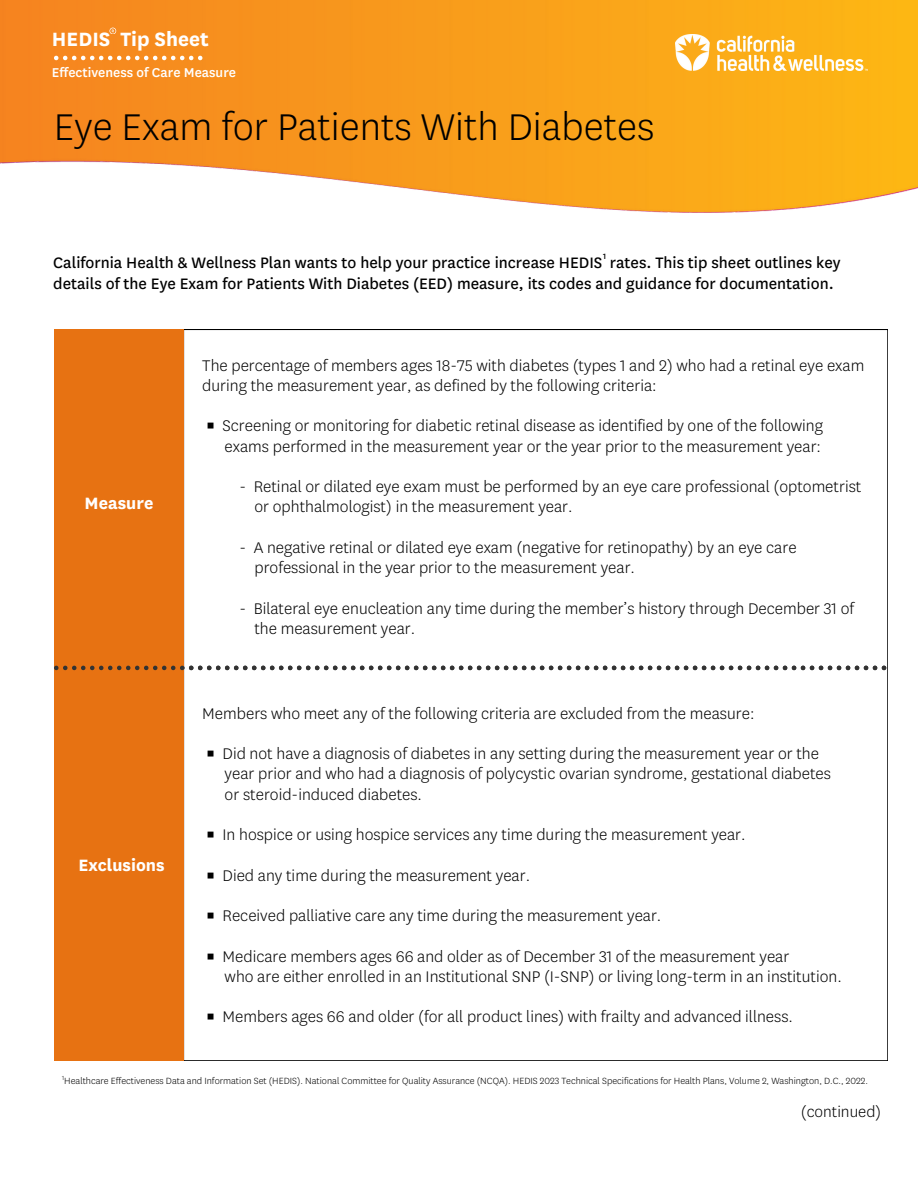
<style>
.page{position:relative;width:918px;height:1188px;background:#fff}
.page>*{position:absolute;margin:0;border:0;box-sizing:border-box;transform-origin:0 0}
.t1{font:300 43.5px "Centene Sans";color:#000}
.t2{font:700 22.5px "Centene Sans";color:#fff}
.t3{font:700 19.2px "Centene Sans";color:#fff}
.t4{font:300 18px/20.2px "Centene Sans";color:#000}
.t5{font:17.7px "Centene Sans";color:#000}
.t6{font:300 17.7px "Centene Sans";color:#000}
.t7{font:500 15px "Centene Sans";color:#fff}
.t8{font:300 10.5px "Centene Sans";color:#000}
.t9{font:500 9px "Centene Sans";color:#000}
</style>
<div class="page">
<img style="left:0;top:0;width:918px;height:213px">
<img style="left:675px;top:34px;width:193px;height:36px">
<svg style="left:54px;top:56px;width:148px;height:4px"></svg>
<svg style="left:109px;top:28px;width:7px;height:6px"></svg>
<div style="left:54px;top:329px;width:129px;height:732px;background:#e77212"></div>
<svg style="left:54px;top:666px;width:832px;height:4px"></svg>
<p class="t2" style="left:52px;top:29px;width:158px">HEDIS Tip Sheet</p>
<p class="t7" style="left:52px;top:65px;width:186px">Effectiveness of Care Measure</p>
<h1 class="t1" style="left:54px;top:108px;width:602px">Eye Exam for Patients With Diabetes</h1>
<p class="t9" style="left:603px;top:252px;width:5px">1</p>
<p class="t5" style="left:53px;top:255px;width:789px">California Health &amp; Wellness Plan wants to help your practice increase HEDIS rates. This tip sheet outlines key</p>
<p class="t5" style="left:53px;top:275px;width:782px">details of the Eye Exam for Patients With Diabetes (EED) measure, its codes and guidance for documentation.</p>
<h2 class="t3" style="left:85px;top:495px;width:70px">Measure</h2>
<h2 class="t3" style="left:78px;top:857px;width:88px">Exclusions</h2>
<p class="t4" style="left:202px;top:356px;width:664px">The percentage of members ages 18-75 with diabetes (types 1 and 2) who had a retinal eye exam during the measurement year, as defined by the following criteria:</p>
<p class="t4" style="left:206px;top:417px;width:619px;text-align:right">▪ Screening or monitoring for diabetic retinal disease as identified by one of the following exams performed in the measurement year or the year prior to the measurement year:</p>
<p class="t4" style="left:254px;top:477px;width:608px;text-indent:-15px">- Retinal or dilated eye exam must be performed by an eye care professional (optometrist or ophthalmologist) in the measurement year.</p>
<p class="t4" style="left:254px;top:538px;width:544px;text-indent:-15px">- A negative retinal or dilated eye exam (negative for retinopathy) by an eye care professional in the year prior to the measurement year.</p>
<p class="t4" style="left:254px;top:599px;width:601px;text-indent:-15px">- Bilateral eye enucleation any time during the member’s history through December 31 of the measurement year.</p>
<p class="t4" style="left:202px;top:704px;width:554px">Members who meet any of the following criteria are excluded from the measure:</p>
<p class="t4" style="left:225px;top:744px;width:608px;text-indent:-19px">▪ Did not have a diagnosis of diabetes in any setting during the measurement year or the year prior and who had a diagnosis of polycystic ovarian syndrome, gestational diabetes or steroid-induced diabetes.</p>
<p class="t4" style="left:206px;top:825px;width:541px">▪ In hospice or using hospice services any time during the measurement year.</p>
<p class="t4" style="left:206px;top:866px;width:326px">▪ Died any time during the measurement year.</p>
<p class="t4" style="left:206px;top:906px;width:457px">▪ Received palliative care any time during the measurement year.</p>
<p class="t4" style="left:225px;top:947px;width:619px;text-indent:-19px">▪ Medicare members ages 66 and older as of December 31 of the measurement year<br>who are either enrolled in an Institutional SNP (I-SNP) or living long-term in an institution.</p>
<p class="t4" style="left:206px;top:1008px;width:588px">▪ Members ages 66 and older (for all product lines) with frailty and advanced illness.</p>
<p class="t8" style="left:62px;top:1076px;width:807px"><sup>1</sup>Healthcare Effectiveness Data and Information Set (HEDIS). National Committee for Quality Assurance (NCQA). HEDIS 2023 Technical Specifications for Health Plans, Volume 2, Washington, D.C., 2022.</p>
<p class="t6" style="left:801px;top:1104px;width:82px">(continued)</p>
</div>
